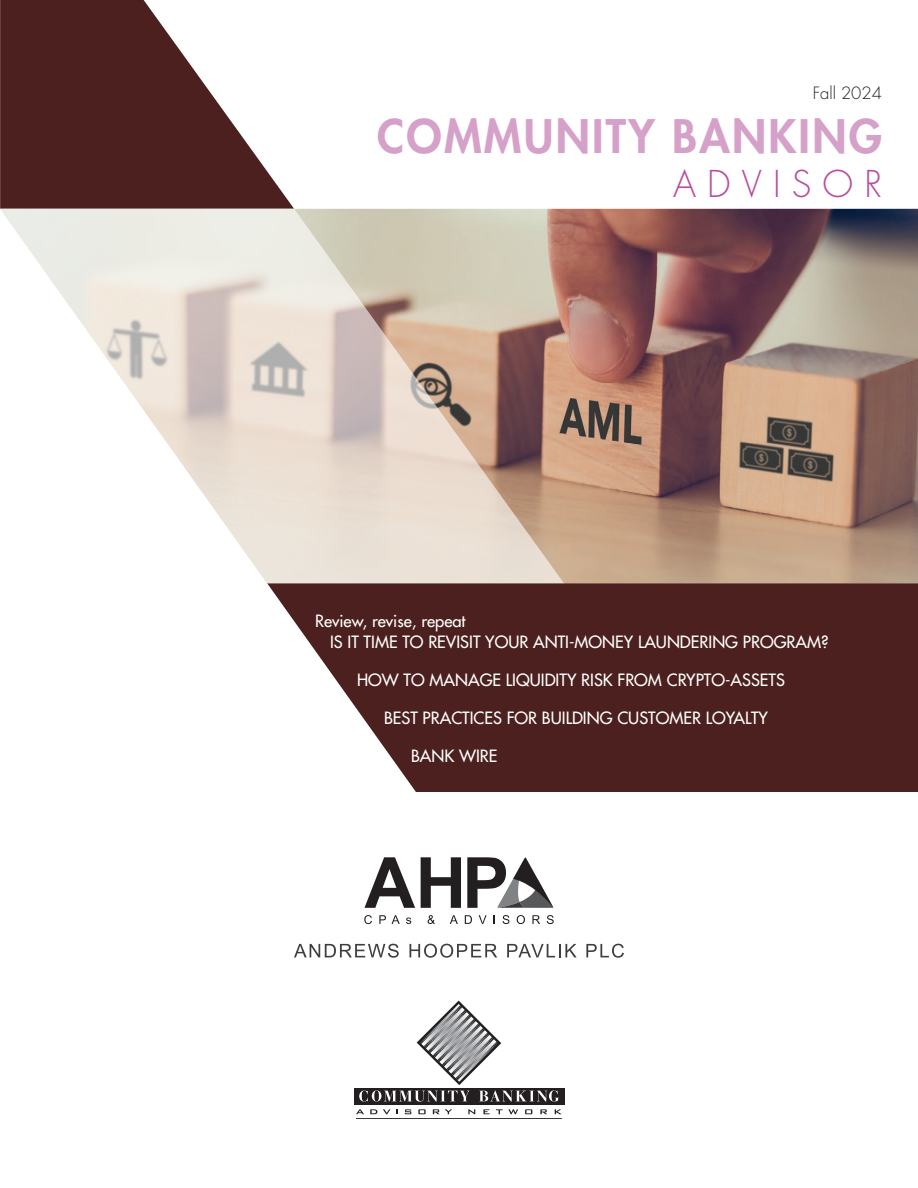
<style>
.page{position:relative;width:918px;height:1188px;background:#fff}
.page>*{position:absolute;margin:0;border:0;box-sizing:border-box;transform-origin:0 0}
.t1{font:800 45px "Futura Std";letter-spacing:.05em;color:#d6a1c8}
.t2{font:300 36px "Futura Std";letter-spacing:.31em;color:#ba4c9d}
.t3{font:500 16.5px/21.3px "Futura Std";color:#fff}
.t4{font:300 16.5px "Futura Std";color:#231f20}
</style>
<div class="page">
<svg style="left:0;top:0;width:294px;height:209px;fill:#4b201e"></svg>
<svg style="left:267px;top:583px;width:651px;height:209px;background:#5f3938"></svg>
<img style="left:564px;top:209px;width:354px;height:374px">
<svg style="left:0;top:209px;width:564px;height:374px"></svg>
<svg style="left:364px;top:857px;width:51px;height:51px"></svg>
<svg style="left:421px;top:857px;width:40px;height:51px"></svg>
<svg style="left:467px;top:857px;width:87px;height:51px"></svg>
<svg style="left:364px;top:915px;width:8px;height:9px"></svg>
<svg style="left:379px;top:915px;width:7px;height:9px"></svg>
<svg style="left:392px;top:915px;width:8px;height:9px"></svg>
<svg style="left:406px;top:917px;width:5px;height:7px"></svg>
<svg style="left:428px;top:915px;width:7px;height:9px"></svg>
<svg style="left:450px;top:915px;width:8px;height:9px"></svg>
<svg style="left:465px;top:915px;width:7px;height:9px"></svg>
<svg style="left:479px;top:915px;width:8px;height:9px"></svg>
<svg style="left:503px;top:915px;width:6px;height:9px"></svg>
<svg style="left:517px;top:915px;width:8px;height:9px"></svg>
<svg style="left:532px;top:915px;width:8px;height:9px"></svg>
<svg style="left:547px;top:915px;width:7px;height:9px"></svg>
<svg style="left:294px;top:944px;width:105px;height:14px"></svg>
<svg style="left:409px;top:944px;width:88px;height:14px"></svg>
<svg style="left:507px;top:944px;width:70px;height:13px"></svg>
<svg style="left:586px;top:944px;width:38px;height:14px"></svg>
<div style="left:354px;top:1088px;width:210px;height:16px;background:#231f20"></div>
<svg style="left:356px;top:1109px;width:8px;height:5px"></svg>
<svg style="left:370px;top:1109px;width:7px;height:5px"></svg>
<svg style="left:383px;top:1109px;width:7px;height:5px"></svg>
<svg style="left:405px;top:1109px;width:6px;height:5px"></svg>
<svg style="left:418px;top:1109px;width:8px;height:5px"></svg>
<svg style="left:433px;top:1109px;width:19px;height:5px"></svg>
<svg style="left:468px;top:1109px;width:7px;height:5px"></svg>
<svg style="left:483px;top:1109px;width:7px;height:5px"></svg>
<svg style="left:496px;top:1109px;width:22px;height:5px"></svg>
<svg style="left:525px;top:1109px;width:7px;height:5px"></svg>
<svg style="left:540px;top:1109px;width:7px;height:5px"></svg>
<svg style="left:555px;top:1109px;width:6px;height:5px"></svg>
<hr style="left:356px;top:1118px;width:206px;height:1px;background:#231f20">
<svg style="left:359px;top:1001px;width:200px;height:101px"></svg>
<p class="t4" style="left:813px;top:83px;width:71px">Fall 2024</p>
<h1 class="t1" style="left:377px;top:108px;width:506px">COMMUNITY BANKING</h1>
<h2 class="t2" style="left:673px;top:162px;width:210px">ADVISOR</h2>
<p class="t3" style="left:330px;top:610px;width:500px;text-indent:-15px">Review, revise, repeat<br>IS IT TIME TO REVISIT YOUR ANTI-MONEY LAUNDERING PROGRAM?</p>
<p class="t3" style="left:357px;top:670px;width:429px">HOW TO MANAGE LIQUIDITY RISK FROM CRYPTO-ASSETS</p>
<p class="t3" style="left:384px;top:707px;width:385px">BEST PRACTICES FOR BUILDING CUSTOMER LOYALTY</p>
<p class="t3" style="left:411px;top:745px;width:88px">BANK WIRE</p>
</div>
